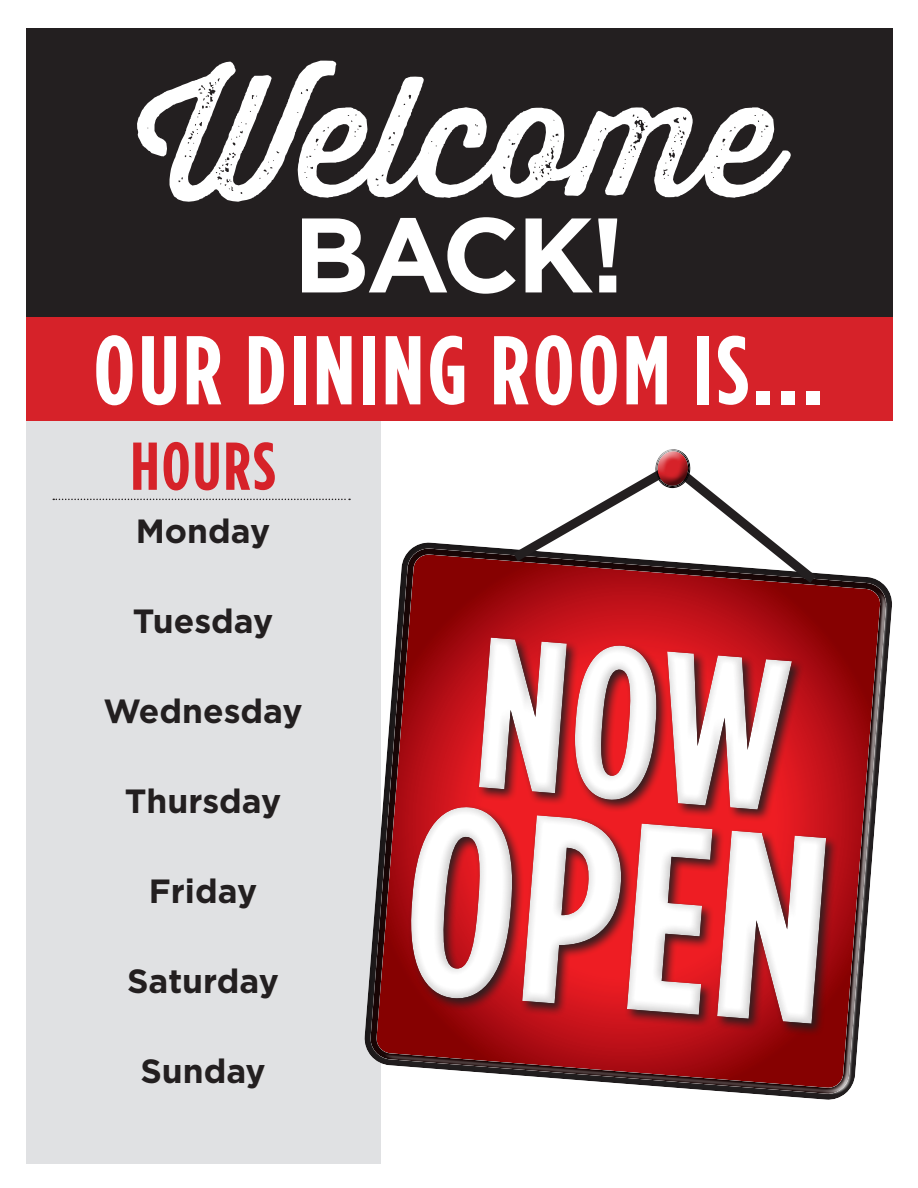
<style>
.page{position:relative;width:918px;height:1188px;background:#fff}
.page>*{position:absolute;margin:0;border:0;box-sizing:border-box;transform-origin:0 0}
.t1{font:700 265.95px "Gotham Condensed";color:#fff}
.t2{font:164.85px "Thirsty Rough Reg One";color:#fff}
.t3{font:700 105.75px "Gotham";color:#fff}
.t4{font:700 97.5px "Gotham Condensed";letter-spacing:.04em;color:#fff}
.t5{font:700 67.5px "Gotham Condensed";letter-spacing:.04em;color:#d62229}
.t6{font:700 33.6px "Gotham";color:#231f20}
</style>
<div class="page">
<div style="left:26px;top:417px;width:354px;height:747px;background:#e0e1e3"></div>
<div style="left:26px;top:28px;width:866px;height:311px;background:#231f20"></div>
<div style="left:26px;top:317px;width:866px;height:104px;background:#d62229"></div>
<svg style="left:53px;top:499px;width:297px;height:1px"></svg>
<svg style="left:364px;top:540px;width:528px;height:562px"></svg>
<svg style="left:503px;top:449px;width:323px;height:143px"></svg>
<svg style="left:396px;top:621px;width:456px;height:417px;background:#92191e"></svg>
<svg style="left:479px;top:638px;width:313px;height:173px;background:#8a2327"></svg>
<p class="t2" style="left:138px;top:15px;width:644px">Welcome</p>
<p class="t3" style="left:293px;top:194px;width:333px">BACK!</p>
<p class="t4" style="left:94px;top:315px;width:732px">OUR DINING ROOM IS...</p>
<p class="t5" style="left:131px;top:428px;width:146px">HOURS</p>
<p class="t6" style="left:136px;top:512px;width:136px">Monday</p>
<p class="t6" style="left:133px;top:602px;width:142px">Tuesday</p>
<p class="t6" style="left:103px;top:692px;width:201px">Wednesday</p>
<p class="t6" style="left:125px;top:782px;width:158px">Thursday</p>
<p class="t6" style="left:149px;top:872px;width:110px">Friday</p>
<p class="t6" style="left:127px;top:962px;width:153px">Saturday</p>
<p class="t6" style="left:140px;top:1052px;width:127px">Sunday</p>
<h1 class="t1" style="left:415px;top:750px;width:425px;rotate:4deg">OPEN</h1>
</div>
